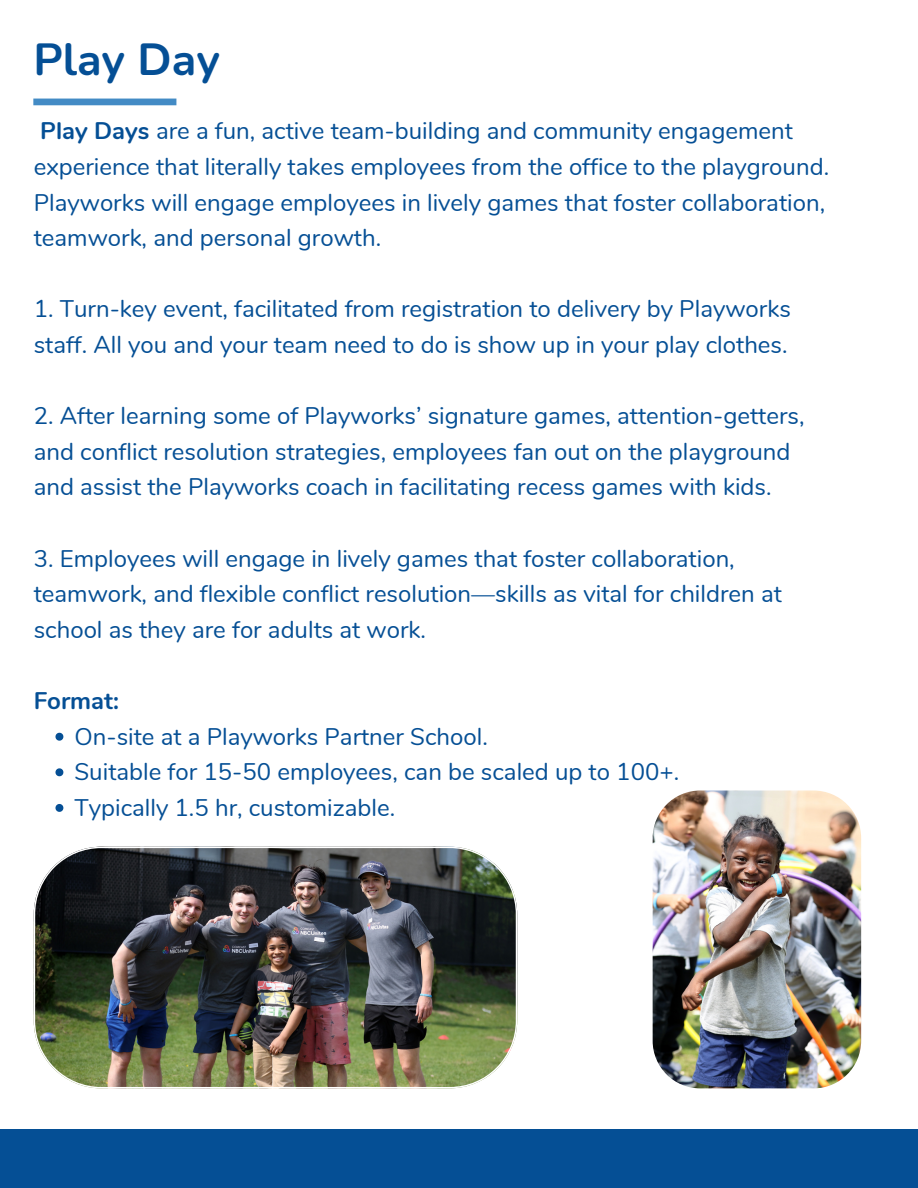
<style>
.page{position:relative;width:918px;height:1188px;background:#fff}
.page>*{position:absolute;margin:0;border:0;box-sizing:border-box;transform-origin:0 0}
.t1{font:700 45px "Nunito";color:#054f95}
.t2{font:24px/35.5px "Nunito";color:#054f95}
.t3{font:700 24px "Nunito";color:#054f95}
.s1{font-weight:700}
</style>
<div class="page">
<div style="left:33px;top:99px;width:143px;height:6px;background:#438bc5"></div>
<div style="left:0;top:1130px;width:917px;height:58px;background:#054f95"></div>
<img style="left:34px;top:847px;width:483px;height:241px">
<img style="left:653px;top:790px;width:208px;height:298px;border-radius:48px">
<svg style="left:55px;top:733px;width:8px;height:8px"></svg>
<svg style="left:55px;top:768px;width:8px;height:8px"></svg>
<svg style="left:55px;top:804px;width:8px;height:8px"></svg>
<p class="t1" style="left:33px;top:29px;width:188px">Play Day</p>
<h1 class="t2" style="left:34px;top:114px;width:797px"><span class="s1">Play Days</span> are a fun, active team-building and community engagement experience that literally takes employees from the office to the playground.<br>Playworks will engage employees in lively games that foster collaboration, teamwork, and personal growth.</h1>
<p class="t2" style="left:34px;top:292px;width:759px">1. Turn-key event, facilitated from registration to delivery by Playworks</p>
<p class="t2" style="left:34px;top:327px;width:755px">staff. All you and your team need to do is show up in your play clothes.</p>
<p class="t2" style="left:34px;top:399px;width:772px">2. After learning some of Playworks’ signature games, attention-getters,</p>
<p class="t2" style="left:34px;top:434px;width:758px">and conflict resolution strategies, employees fan out on the playground</p>
<p class="t2" style="left:34px;top:470px;width:739px">and assist the Playworks coach in facilitating recess games with kids.</p>
<p class="t2" style="left:34px;top:541px;width:703px">3. Employees will engage in lively games that foster collaboration,</p>
<p class="t2" style="left:34px;top:577px;width:750px">teamwork, and flexible conflict resolution—skills as vital for children at</p>
<p class="t2" style="left:34px;top:612px;width:394px">school as they are for adults at work.</p>
<p class="t3" style="left:34px;top:685px;width:87px">Format:</p>
<h2 class="t2" style="left:75px;top:719px;width:415px">On-site at a Playworks Partner School.</h2>
<p class="t2" style="left:75px;top:755px;width:606px">Suitable for 15-50 employees, can be scaled up to 100+.</p>
<p class="t2" style="left:75px;top:790px;width:322px">Typically 1.5 hr, customizable.</p>
</div>
